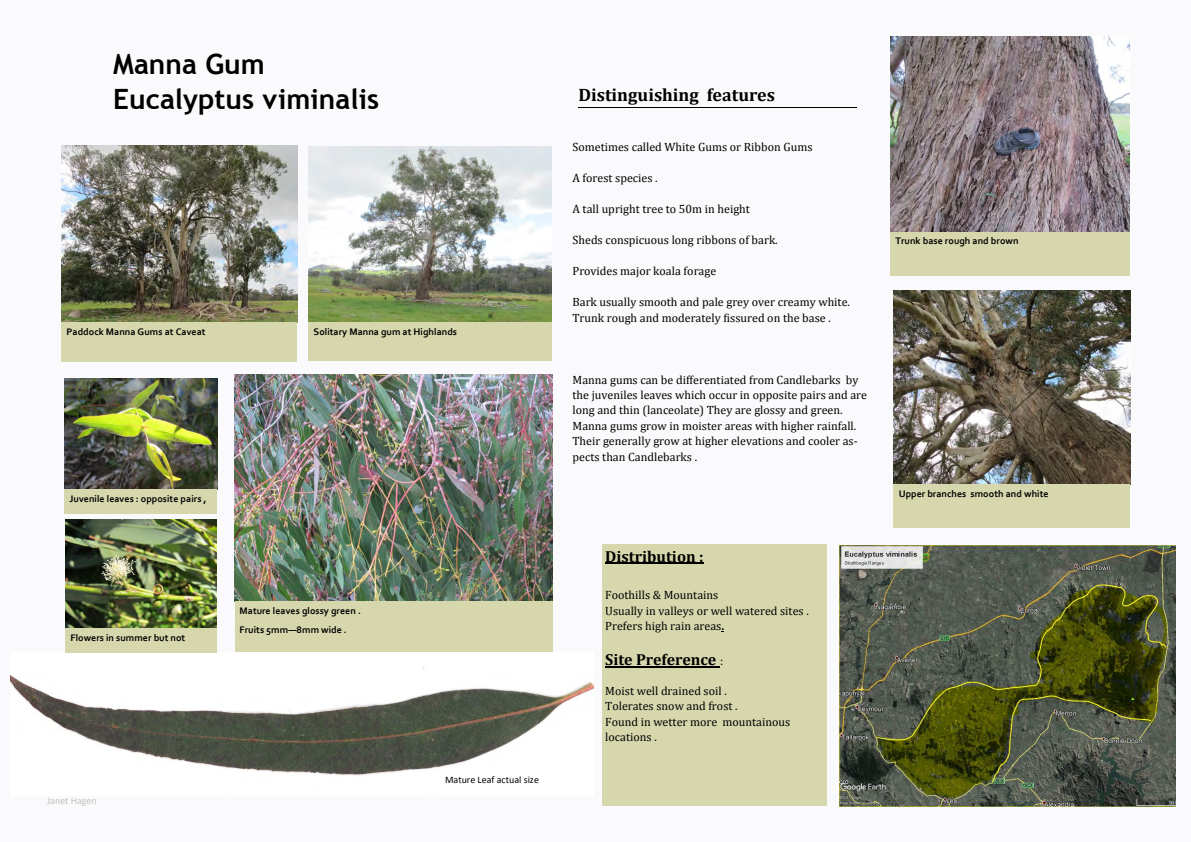
<style>
.page{position:relative;width:1191px;height:842px;background:#fafafc}
.page>*{position:absolute;margin:0;border:0;box-sizing:border-box;transform-origin:0 0}
.t1{font:700 28px "Trebuchet MS";color:#000}
.t2{font:700 18px "Cambria";color:#000}
.t3{font:700 16px "Cambria";color:#000}
.t4{font:12px/15.5px "Cambria";color:#000}
.t5{font:700 10px "Corbel";color:#000}
.t6{font:10px "Calibri";color:#000}
.t7{font:10px "Calibri";color:#c0c0c0}
.s1{font-weight:700}
.s2{font-weight:400;font-size:12px}
</style>
<div class="page">
<hr style="left:578px;top:108px;width:278px;height:1px;background:#000">
<div style="left:602px;top:544px;width:224px;height:262px;background:#d7d7ae"></div>
<hr style="left:605px;top:563px;width:99px;height:1px;background:#000">
<hr style="left:605px;top:666px;width:115px;height:1px;background:#000">
<img style="left:839px;top:546px;width:336px;height:260px">
<img style="left:10px;top:652px;width:583px;height:123px">
<img style="left:62px;top:146px;width:235px;height:176px">
<div style="left:62px;top:322px;width:235px;height:39px;background:#d7d7ae"></div>
<img style="left:308px;top:147px;width:244px;height:175px">
<div style="left:308px;top:322px;width:244px;height:39px;background:#d7d7ae"></div>
<img style="left:66px;top:519px;width:151px;height:110px">
<div style="left:66px;top:629px;width:151px;height:24px;background:#d7d7ae"></div>
<img style="left:893px;top:290px;width:237px;height:195px">
<div style="left:893px;top:485px;width:237px;height:43px;background:#d7d7ae"></div>
<img style="left:890px;top:36px;width:239px;height:196px">
<div style="left:890px;top:232px;width:239px;height:44px;background:#d7d7ae"></div>
<img style="left:65px;top:378px;width:152px;height:111px">
<div style="left:65px;top:489px;width:152px;height:25px;background:#d7d7ae"></div>
<img style="left:235px;top:375px;width:317px;height:226px">
<div style="left:235px;top:601px;width:317px;height:51px;background:#d7d7ae"></div>
<p class="t1" style="left:113px;top:47px;width:153px">Manna Gum</p>
<p class="t1" style="left:113px;top:83px;width:267px">Eucalyptus viminalis</p>
<p class="t5" style="left:67px;top:327px;width:141px">Paddock Manna Gums at Caveat</p>
<p class="t5" style="left:313px;top:327px;width:145px">Solitary Manna gum at Highlands</p>
<p class="t5" style="left:70px;top:494px;width:139px">Juvenile leaves : opposite pairs ,</p>
<p class="t5" style="left:71px;top:634px;width:116px">Flowers in summer but not</p>
<p class="t5" style="left:240px;top:606px;width:123px">Mature leaves glossy green .</p>
<p class="t5" style="left:240px;top:626px;width:109px">Fruits 5mm—8mm wide .</p>
<p class="t7" style="left:47px;top:796px;width:51px">Janet Hagen</p>
<p class="t6" style="left:445px;top:776px;width:95px">Mature Leaf actual size</p>
<p class="t2" style="left:578px;top:84px;width:198px">Distinguishing features</p>
<p class="t4" style="left:572px;top:139px;width:242px">Sometimes called White Gums or Ribbon Gums</p>
<p class="t4" style="left:572px;top:170px;width:87px">A forest species .</p>
<p class="t4" style="left:572px;top:201px;width:179px">A tall upright tree to 50m in height</p>
<p class="t4" style="left:572px;top:232px;width:207px">Sheds conspicuous long ribbons of bark.</p>
<p class="t4" style="left:572px;top:263px;width:145px">Provides major koala forage</p>
<p class="t4" style="left:572px;top:294px;width:279px">Bark usually smooth and pale grey over creamy white.</p>
<p class="t4" style="left:572px;top:310px;width:260px">Trunk rough and moderately fissured on the base .</p>
<p class="t4" style="left:572px;top:371px;width:296px">Manna gums can be differentiated from Candlebarks by the juveniles leaves which occur in opposite pairs and are long and thin (lanceolate) They are glossy and green.</p>
<p class="t4" style="left:572px;top:418px;width:285px">Manna gums grow in moister areas with higher rainfall.</p>
<p class="t4" style="left:572px;top:433px;width:287px">Their generally grow at higher elevations and cooler as&shy;pects than Candlebarks .</p>
<p class="t3" style="left:605px;top:547px;width:100px">Distribution :</p>
<p class="t4" style="left:605px;top:587px;width:115px">Foothills &amp; Mountains</p>
<p class="t4" style="left:605px;top:603px;width:205px">Usually in valleys or well watered sites .</p>
<p class="t4" style="left:605px;top:618px;width:120px">Prefers high rain areas<span class="s1">.</span></p>
<p class="t3" style="left:605px;top:650px;width:119px">Site Preference <span class="s2">:</span></p>
<p class="t4" style="left:605px;top:683px;width:123px">Moist well drained soil .</p>
<p class="t4" style="left:605px;top:698px;width:134px">Tolerates snow and frost .</p>
<p class="t4" style="left:605px;top:714px;width:186px">Found in wetter more mountainous</p>
<p class="t4" style="left:605px;top:729px;width:53px">locations .</p>
<p class="t5" style="left:895px;top:237px;width:125px">Trunk base rough and brown</p>
<p class="t5" style="left:898px;top:490px;width:151px">Upper branches smooth and white</p>
</div>
